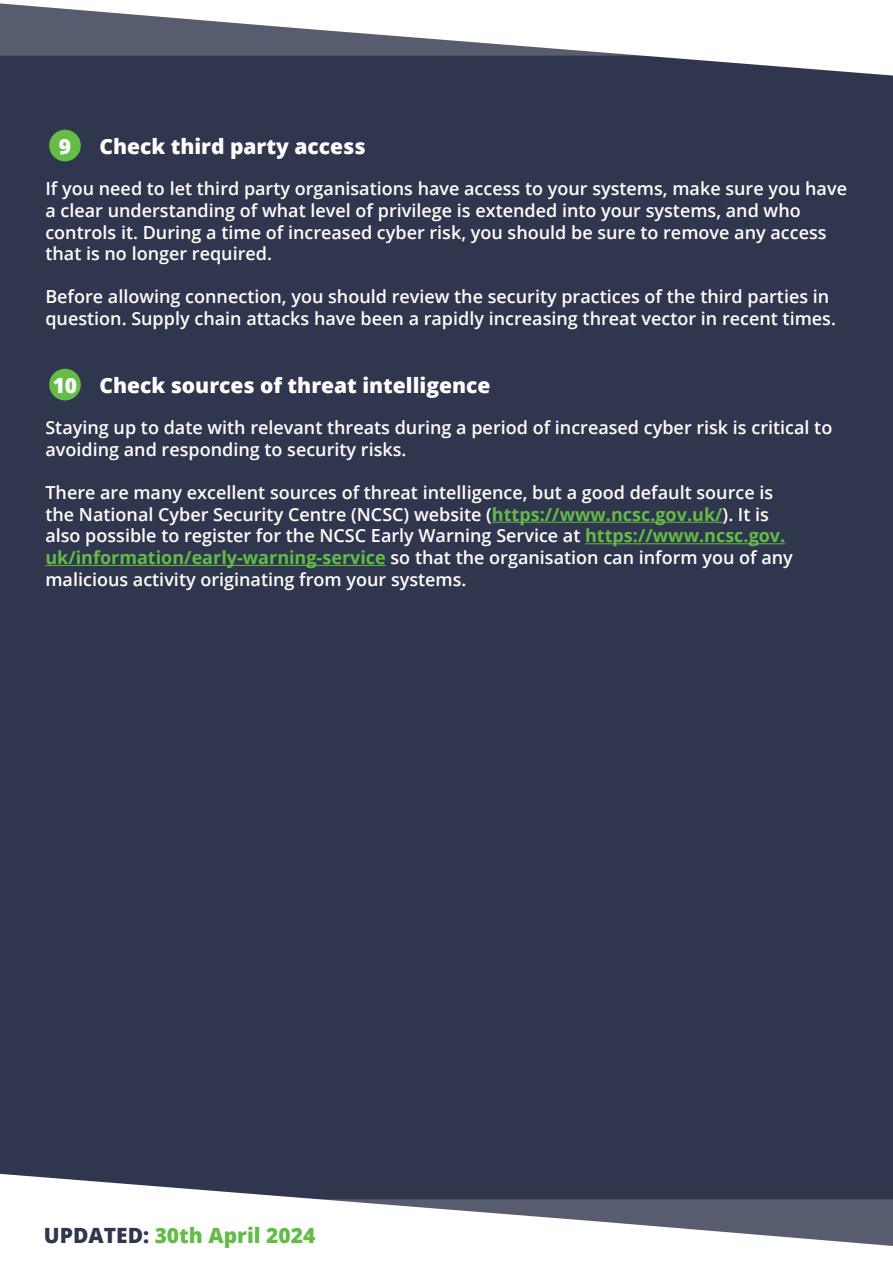
<style>
.page{position:relative;width:893px;height:1263px;background:#2f364d}
.page>*{position:absolute;margin:0;border:0;box-sizing:border-box;transform-origin:0 0}
.t1{font:800 21px "Open Sans";color:#fff}
.t2{font:800 21px "Open Sans";color:#64bc46}
.t3{font:600 18px/21.6px "Open Sans";color:#fff}
.s1{font-weight:700;color:#64bc46}
.s2{color:#2f364d}
</style>
<div class="page">
<hr style="left:492px;top:522px;width:231px;height:1px;background:#64bc46">
<hr style="left:585px;top:543px;width:200px;height:1px;background:#64bc46">
<hr style="left:45px;top:565px;width:341px;height:1px;background:#64bc46">
<div style="left:49px;top:130px;width:32px;height:31px;background:#65bc47;border-radius:50%"></div>
<div style="left:49px;top:369px;width:32px;height:31px;background:#65bc47;border-radius:50%"></div>
<svg style="left:0;top:0;width:893px;height:76px;fill:#fff"></svg>
<svg style="left:0;top:1174px;width:893px;height:89px;fill:#fff"></svg>
<p class="t1" style="left:59px;top:130px;width:14px">9</p>
<p class="t1" style="left:99px;top:130px;width:268px">Check third party access</p>
<p class="t3" style="left:45px;top:178px;width:803px">If you need to let third party organisations have access to your systems, make sure you have a clear understanding of what level of privilege is extended into your systems, and who controls it. During a time of increased cyber risk, you should be sure to remove any access that is no longer required.</p>
<p class="t3" style="left:45px;top:286px;width:792px">Before allowing connection, you should review the security practices of the third parties in question. Supply chain attacks have been a rapidly increasing threat vector in recent times.</p>
<p class="t1" style="left:53px;top:369px;width:26px">10</p>
<p class="t1" style="left:99px;top:369px;width:392px">Check sources of threat intelligence</p>
<p class="t3" style="left:45px;top:417px;width:788px">Staying up to date with relevant threats during a period of increased cyber risk is critical to avoiding and responding to security risks.</p>
<p class="t3" style="left:45px;top:481px;width:749px">There are many excellent sources of threat intelligence, but a good default source is the National Cyber Security Centre (NCSC) website (<span class="s1">https://www.ncsc.gov.uk/</span>). It is also possible to register for the NCSC Early Warning Service at <span class="s1">https://www.ncsc.gov. uk/information/early-warning-service</span> so that the organisation can inform you of any malicious activity originating from your systems.</p>
<p class="t2" style="left:44px;top:1219px;width:273px"><span class="s2">UPDATED:</span> 30th April 2024</p>
</div>
